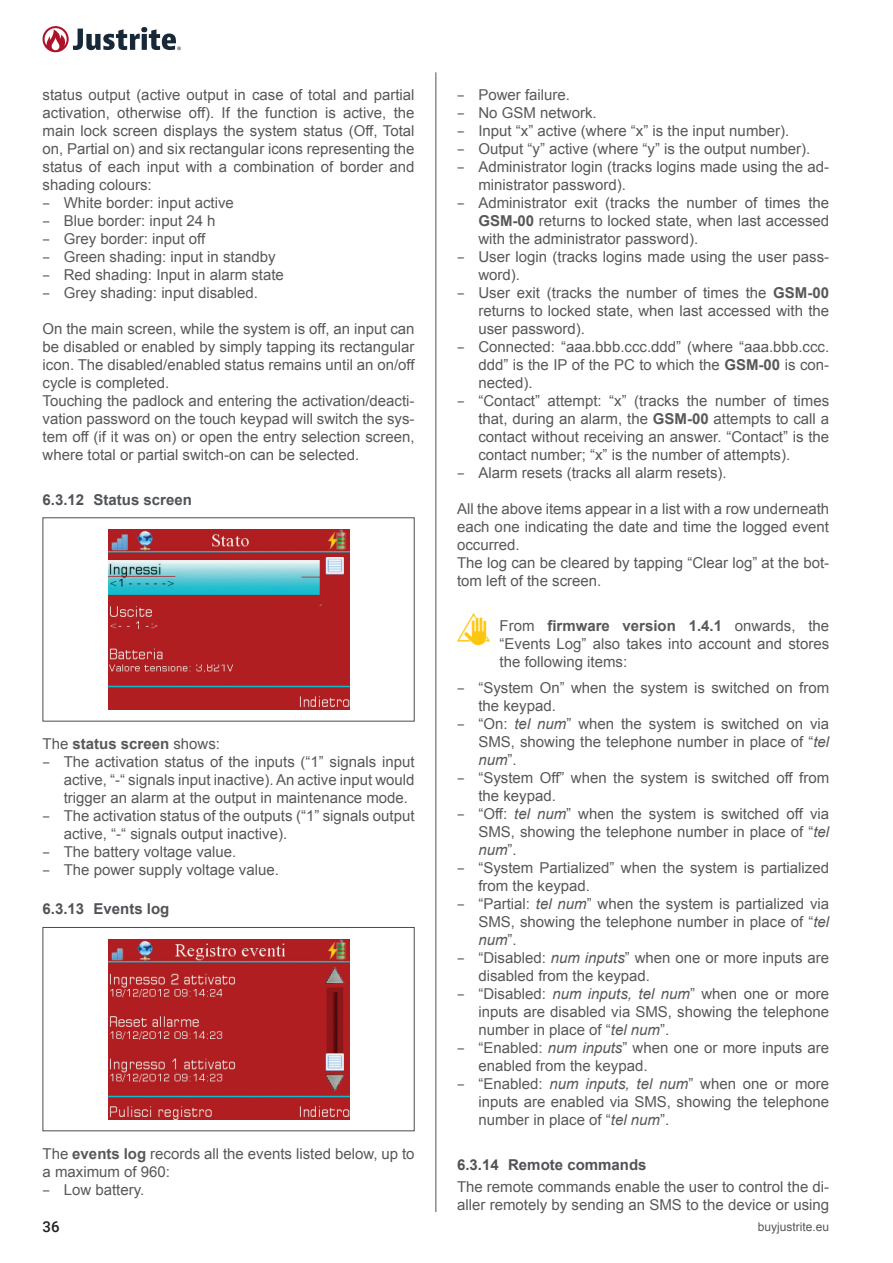
<style>
.page{position:relative;width:893px;height:1263px;background:#fff}
.page>*{position:absolute;margin:0;border:0;box-sizing:border-box;transform-origin:0 0}
.t1{font:15px/18px "Arial";color:#57585a;text-align:justify}
.t2{font:700 15px "Arial";color:#505357}
.t3{font:700 15px "Arial";color:#57585a}
.t4{font:500 15px "Roboto";color:#231f20}
.t5{font:12px "Arial";color:#57585a}
.s1{font-family:"Open Sans"}
.s2{font-weight:400}
.s3{font-weight:700}
.s4{font-family:"Sime Simboli";font-size:30px;color:#fec610}
.s5{font-style:italic}
</style>
<div class="page">
<svg style="left:43px;top:26px;width:138px;height:26px"></svg>
<hr style="left:435px;top:72px;width:1px;height:1140px;background:#505357">
<img style="left:108px;top:529px;width:241px;height:180px">
<div style="left:43px;top:517px;width:372px;height:204px;border:1px solid #4b4c4d"></div>
<img style="left:108px;top:939px;width:241px;height:180px">
<div style="left:43px;top:927px;width:372px;height:204px;border:1px solid #4b4c4d"></div>
<p class="t1" style="left:43px;top:86px;width:374px">status output (active output in case of total and partial activation, otherwise off). If the function is active, the main lock screen displays the system status (Off, Total on, Partial on) and six rectangular icons representing the status of each input with a combination of border and shading colours:</p>
<p class="t1" style="left:43px;top:194px;width:193px"><span class="s1">–</span> White border: input active</p>
<p class="t1" style="left:43px;top:212px;width:175px"><span class="s1">–</span> Blue border: input 24 h</p>
<p class="t1" style="left:43px;top:230px;width:164px"><span class="s1">–</span> Grey border: input off</p>
<p class="t1" style="left:43px;top:248px;width:235px"><span class="s1">–</span> Green shading: input in standby</p>
<p class="t1" style="left:43px;top:266px;width:243px"><span class="s1">–</span> Red shading: Input in alarm state</p>
<p class="t1" style="left:43px;top:284px;width:217px"><span class="s1">–</span> Grey shading: input disabled.</p>
<p class="t1" style="left:43px;top:320px;width:374px;text-align:left">On the main screen, while the system is off, an input can be disabled or enabled by simply tapping its rectangular icon. The disabled/enabled status remains until an on/off cycle is completed.<br>Touching the padlock and entering the activation/deacti&shy;vation password on the touch keypad will switch the sys&shy;tem off (if it was on) or open the entry selection screen, where total or partial switch-on can be selected.</p>
<p class="t2" style="left:43px;top:490px;width:151px">6.3.12 Status screen</p>
<p class="t3" style="left:43px;top:734px;width:179px"><span class="s2">The</span> status screen <span class="s2">shows:</span></p>
<p class="t1" style="left:64px;top:753px;width:352px;text-indent:-21px"><span class="s1">–</span> The activation status of the inputs (“1” signals input active, “-“ signals input inactive). An active input would trigger an alarm at the output in maintenance mode.</p>
<p class="t1" style="left:64px;top:807px;width:352px;text-indent:-21px"><span class="s1">–</span> The activation status of the outputs (“1” signals output active, “-“ signals output inactive).</p>
<p class="t1" style="left:43px;top:843px;width:195px"><span class="s1">–</span> The battery voltage value.</p>
<p class="t1" style="left:43px;top:861px;width:238px"><span class="s1">–</span> The power supply voltage value.</p>
<p class="t2" style="left:43px;top:899px;width:128px">6.3.13 Events log</p>
<p class="t1" style="left:43px;top:1145px;width:374px">The <span class="s3">events log</span> records all the events listed below, up to a maximum of 960:</p>
<p class="t1" style="left:43px;top:1181px;width:103px"><span class="s1">–</span> Low battery.</p>
<p class="t1" style="left:457px;top:86px;width:114px"><span class="s1">–</span> Power failure.</p>
<p class="t1" style="left:457px;top:104px;width:141px"><span class="s1">–</span> No GSM network.</p>
<p class="t1" style="left:457px;top:122px;width:334px"><span class="s1">–</span> Input “x” active (where “x” is the input number).</p>
<p class="t1" style="left:457px;top:140px;width:355px"><span class="s1">–</span> Output “y” active (where “y” is the output number).</p>
<p class="t1" style="left:478px;top:158px;width:352px;text-indent:-21px"><span class="s1">–</span> Administrator login (tracks logins made using the ad&shy;ministrator password).</p>
<p class="t1" style="left:478px;top:194px;width:352px;text-indent:-21px"><span class="s1">–</span> Administrator exit (tracks the number of times the <span class="s3">GSM-00</span> returns to locked state, when last accessed with the administrator password).</p>
<p class="t1" style="left:478px;top:248px;width:352px;text-indent:-21px"><span class="s1">–</span> User login (tracks logins made using the user pass&shy;word).</p>
<p class="t1" style="left:478px;top:284px;width:352px;text-indent:-21px"><span class="s1">–</span> User exit (tracks the number of times the <span class="s3">GSM-00 </span>returns to locked state, when last accessed with the user password).</p>
<p class="t1" style="left:478px;top:338px;width:352px;text-indent:-21px"><span class="s1">–</span> Connected: “aaa.bbb.ccc.ddd” (where “aaa.bbb.ccc. ddd” is the IP of the PC to which the <span class="s3">GSM-00</span> is con&shy;nected).</p>
<p class="t1" style="left:478px;top:392px;width:352px;text-indent:-21px"><span class="s1">–</span> “Contact” attempt: “x” (tracks the number of times that, during an alarm, the <span class="s3">GSM-00</span> attempts to call a contact without receiving an answer. “Contact” is the contact number; “x” is the number of attempts).</p>
<p class="t1" style="left:457px;top:464px;width:271px"><span class="s1">–</span> Alarm resets (tracks all alarm resets).</p>
<p class="t1" style="left:457px;top:500px;width:374px;text-align:left">All the above items appear in a list with a row underneath each one indicating the date and time the logged event occurred.<br>The log can be cleared by tapping “Clear log” at the bot&shy;tom left of the screen.</p>
<p class="t1" style="left:500px;top:617px;width:331px;text-indent:-43px"><span class="s4">m</span> From <span class="s3">firmware version 1.4.1</span> onwards, the “Events Log” also takes into account and stores the following items:</p>
<p class="t1" style="left:478px;top:679px;width:352px;text-indent:-21px"><span class="s1">–</span> “System On” when the system is switched on from the keypad.</p>
<p class="t1" style="left:478px;top:715px;width:352px;text-indent:-21px"><span class="s1">–</span> “On: <span class="s5">tel num</span>” when the system is switched on via SMS, showing the telephone number in place of “<span class="s5">tel num</span>”.</p>
<p class="t1" style="left:478px;top:769px;width:352px;text-indent:-21px"><span class="s1">–</span> “System Off” when the system is switched off from the keypad.</p>
<p class="t1" style="left:478px;top:805px;width:352px;text-indent:-21px"><span class="s1">–</span> “Off: <span class="s5">tel num</span>” when the system is switched off via SMS, showing the telephone number in place of “<span class="s5">tel num</span>”.</p>
<p class="t1" style="left:478px;top:859px;width:352px;text-indent:-21px"><span class="s1">–</span> “System Partialized” when the system is partialized from the keypad.</p>
<p class="t1" style="left:478px;top:895px;width:352px;text-indent:-21px"><span class="s1">–</span> “Partial: <span class="s5">tel num</span>” when the system is partialized via SMS, showing the telephone number in place of “<span class="s5">tel num</span>”.</p>
<p class="t1" style="left:478px;top:949px;width:352px;text-indent:-21px"><span class="s1">–</span> “Disabled: <span class="s5">num inputs</span>” when one or more inputs are disabled from the keypad.</p>
<p class="t1" style="left:478px;top:985px;width:352px;text-indent:-21px"><span class="s1">–</span> “Disabled: <span class="s5">num inputs, tel num</span>” when one or more inputs are disabled via SMS, showing the telephone number in place of “<span class="s5">tel num</span>”.</p>
<p class="t1" style="left:478px;top:1039px;width:352px;text-indent:-21px"><span class="s1">–</span> “Enabled: <span class="s5">num inputs</span>” when one or more inputs are enabled from the keypad.</p>
<p class="t1" style="left:478px;top:1075px;width:352px;text-indent:-21px"><span class="s1">–</span> “Enabled: <span class="s5">num inputs, tel num</span>” when one or more inputs are enabled via SMS, showing the telephone number in place of “<span class="s5">tel num</span>”.</p>
<p class="t2" style="left:457px;top:1155px;width:191px">6.3.14 Remote commands</p>
<p class="t1" style="left:457px;top:1178px;width:374px">The remote commands enable the user to control the di&shy;aller remotely by sending an SMS to the device or using</p>
<p class="t4" style="left:43px;top:1216px;width:19px">36</p>
<p class="t5" style="left:758px;top:1218px;width:73px">buyjustrite.eu</p>
</div>
